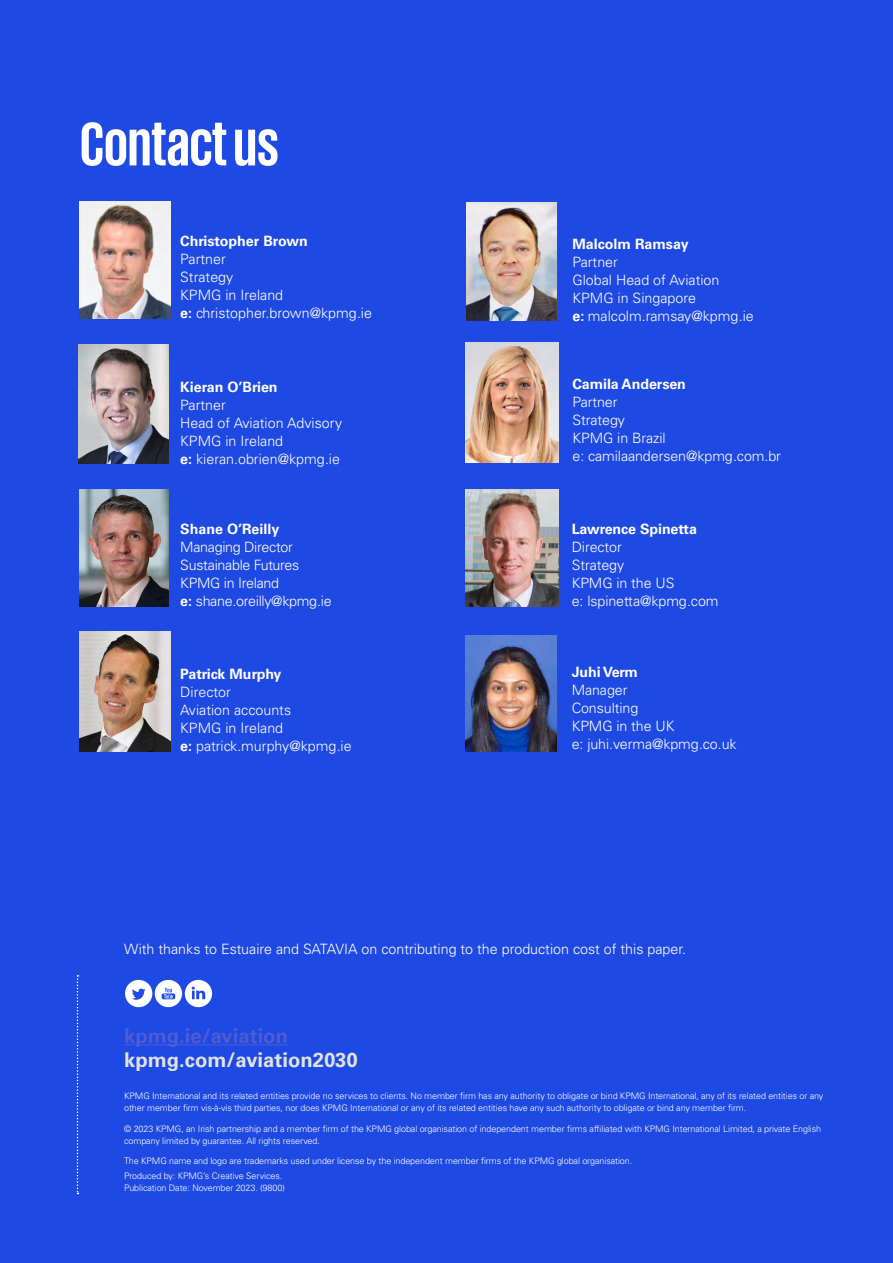
<style>
.page{position:relative;width:893px;height:1263px;background:#1e49e2}
.page>*{position:absolute;margin:0;border:0;box-sizing:border-box;transform-origin:0 0}
.t1{font:700 63px "KPMG";color:#fff}
.t2{font:700 20.25px "Univers LT Std";color:#e1e2e3}
.t3{font:700 20.25px "Univers LT Std";color:#4f5cd6}
.t4{font:300 14.25px/18px "Univers LT Std";color:#fff}
.t5{font:700 14.25px "Univers LT Std";letter-spacing:-.005em;color:#fff}
.t6{font:300 14.25px/18px "Univers LT Std";letter-spacing:-.02em;color:#fff}
.t7{font:300 9px/12px "Univers LT Std";letter-spacing:-.01em;color:#fff}
.s1{font-weight:700}
</style>
<div class="page">
<div style="left:185px;top:980px;width:27px;height:27px;background:#fff;border-radius:50%"></div>
<svg style="left:192px;top:987px;width:13px;height:12px"></svg>
<div style="left:155px;top:980px;width:27px;height:27px;background:#fff;border-radius:50%"></div>
<svg style="left:162px;top:988px;width:13px;height:11px"></svg>
<div style="left:125px;top:980px;width:27px;height:27px;background:#fff;border-radius:50%"></div>
<svg style="left:132px;top:989px;width:14px;height:11px"></svg>
<svg style="left:77px;top:975px;width:1px;height:219px"></svg>
<img style="left:80px;top:201px;width:90px;height:118px">
<hr style="left:124px;top:1044px;width:164px;height:1px;background:#4f5cd6">
<img style="left:466px;top:342px;width:92px;height:121px">
<img style="left:466px;top:489px;width:92px;height:117px">
<img style="left:466px;top:203px;width:91px;height:117px">
<img style="left:80px;top:489px;width:88px;height:117px">
<img style="left:78px;top:344px;width:91px;height:120px">
<img style="left:80px;top:631px;width:90px;height:120px">
<img style="left:465px;top:636px;width:92px;height:115px">
<h1 class="t1" style="left:80px;top:112px;width:201px">Contact us</h1>
<h3 class="t5" style="left:180px;top:233px;width:129px">Christopher Brown</h3>
<h3 class="t4" style="left:180px;top:250px;width:193px">Partner<br>Strategy<br>KPMG in Ireland<br><span class="s1">e:</span> christopher.brown@kpmg.ie</h3>
<h3 class="t5" style="left:180px;top:378px;width:99px">Kieran O’Brien</h3>
<h3 class="t4" style="left:180px;top:396px;width:163px">Partner<br>Head of Aviation Advisory<br>KPMG in Ireland<br><span class="s1">e:</span> kieran.obrien@kpmg.ie</h3>
<h3 class="t5" style="left:180px;top:521px;width:101px">Shane O’Reilly</h3>
<h3 class="t6" style="left:180px;top:538px;width:153px">Managing Director<br>Sustainable Futures<br>KPMG in Ireland<br><span class="s1">e:</span> shane.oreilly@kpmg.ie</h3>
<h3 class="t5" style="left:180px;top:666px;width:103px">Patrick Murphy</h3>
<h3 class="t4" style="left:180px;top:683px;width:173px">Director<br>Aviation accounts<br>KPMG in Ireland<br><span class="s1">e:</span> patrick.murphy@kpmg.ie</h3>
<h3 class="t5" style="left:572px;top:235px;width:118px">Malcolm Ramsay</h3>
<h3 class="t4" style="left:572px;top:252px;width:183px">Partner<br>Global Head of Aviation<br>KPMG in Singapore<br><span class="s1">e:</span> malcolm.ramsay@kpmg.ie</h3>
<h3 class="t5" style="left:572px;top:375px;width:115px">Camila Andersen</h3>
<h3 class="t4" style="left:572px;top:393px;width:210px">Partner<br>Strategy<br>KPMG in Brazil<br>e: camilaandersen@kpmg.com.br</h3>
<h3 class="t5" style="left:572px;top:521px;width:127px">Lawrence Spinetta</h3>
<h3 class="t4" style="left:572px;top:538px;width:148px">Director<br>Strategy<br>KPMG in the US<br>e: lspinetta@kpmg.com</h3>
<h3 class="t5" style="left:572px;top:663px;width:68px">Juhi Verm</h3>
<h3 class="t4" style="left:572px;top:680px;width:166px">Manager<br>Consulting<br>KPMG in the UK<br>e: juhi.verma@kpmg.co.uk</h3>
<h3 class="t4" style="left:124px;top:940px;width:563px">With thanks to Estuaire and SATAVIA on contributing to the production cost of this paper.</h3>
<h2 class="t3" style="left:124px;top:1024px;width:165px">kpmg.ie/aviation</h2>
<h2 class="t2" style="left:124px;top:1048px;width:235px">kpmg.com/aviation2030</h2>
<p class="t7" style="left:124px;top:1090px;width:701px">KPMG International and its related entities provide no services to clients. No member firm has any authority to obligate or bind KPMG International, any of its related entities or any other member firm vis-à-vis third parties, nor does KPMG International or any of its related entities have any such authority to obligate or bind any member firm.</p>
<p class="t7" style="left:124px;top:1123px;width:699px">© 2023 KPMG, an Irish partnership and a member firm of the KPMG global organisation of independent member firms affiliated with KPMG International Limited, a private English company limited by guarantee. All rights reserved.</p>
<p class="t7" style="left:124px;top:1154px;width:510px;line-height:15px">The KPMG name and logo are trademarks used under license by the independent member firms of the KPMG global organisation.<br>Produced by: KPMG’s Creative Services.</p>
<p class="t7" style="left:124px;top:1182px;width:162px">Publication Date: November 2023. (9800)</p>
</div>
